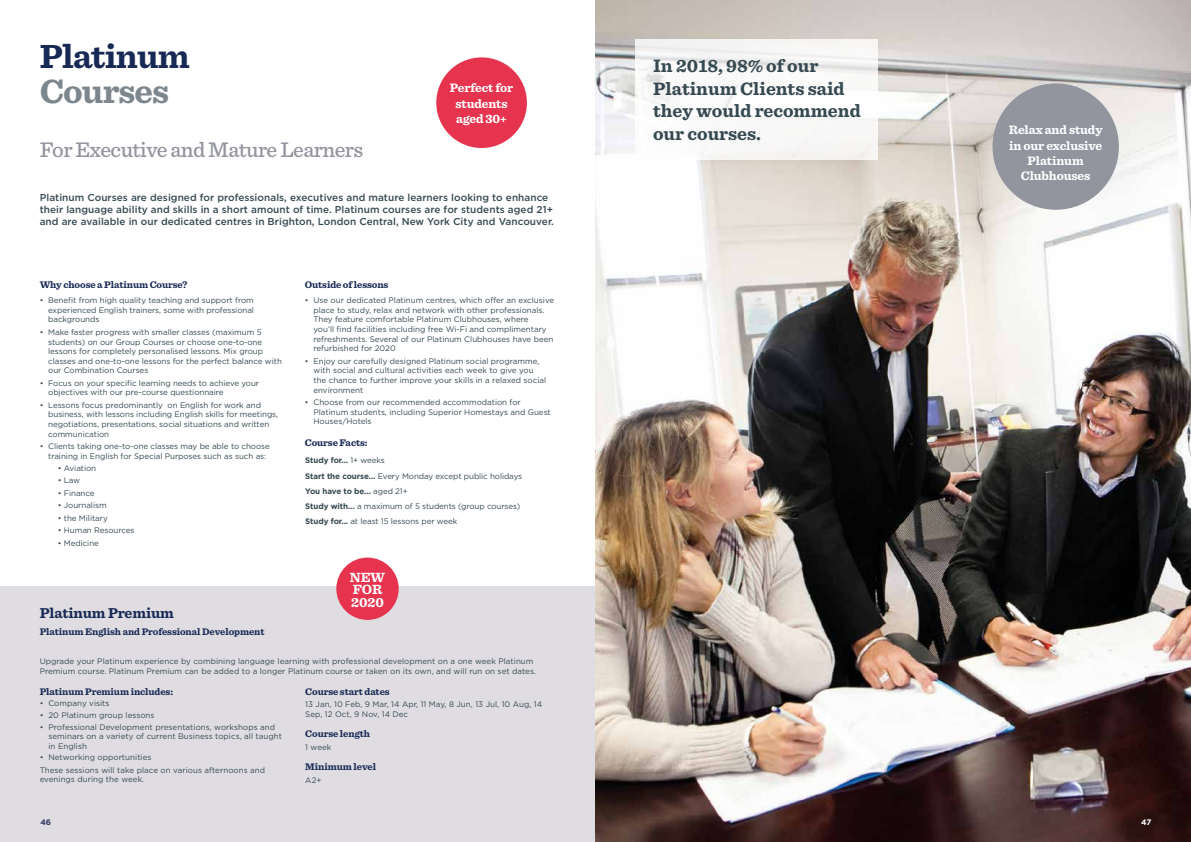
<style>
.page{position:relative;width:1191px;height:842px;background:#fff}
.page>*{position:absolute;margin:0;border:0;box-sizing:border-box;transform-origin:0 0}
.t1{font:700 35px "Sentinel";letter-spacing:-.025em;color:#182955}
.t2{font:700 35px "Sentinel";letter-spacing:-.025em;color:#7c878d}
.t3{font:500 22px "Sentinel";letter-spacing:-.025em;color:#92949e}
.t4{font:700 18.8px/22.5px "Sentinel";color:#364951}
.t5{font:700 15px "Sentinel";letter-spacing:-.01em;color:#182955}
.t6{font:700 14px/12.2px "Sentinel";letter-spacing:-.01em;color:#fff}
.t7{font:700 12.8px/15.3px "Sentinel";letter-spacing:-.01em;color:#fff;text-align:center}
.t8{font:500 10px/12px "Gotham";letter-spacing:.005em;color:#364951}
.t9{font:700 10px "Sentinel";letter-spacing:-.01em;color:#182955}
.t10{font:8px/9.6px "Gotham";letter-spacing:-.005em;color:#364951}
.t11{font:700 8px "Gotham";color:#2b3560}
.t12{font:700 8px "Gotham";color:#fff}
.s1{font-weight:700}
</style>
<div class="page">
<div style="left:0;top:587px;width:595px;height:255px;background:#dfdde1"></div>
<div style="left:336px;top:557px;width:63px;height:63px;background:#e7344e;border-radius:50%"></div>
<img style="left:595px;top:0;width:596px;height:842px">
<div style="left:635px;top:40px;width:242px;height:120px;background:#f9f9f8"></div>
<div style="left:436px;top:57px;width:91px;height:91px;background:#e7344e;border-radius:50%"></div>
<div style="left:992px;top:83px;width:126px;height:127px;background:#92949e;border-radius:50%"></div>
<h1 class="t1" style="left:40px;top:28px;width:152px">Platinum</h1>
<h1 class="t2" style="left:40px;top:63px;width:131px">Courses</h1>
<h2 class="t3" style="left:40px;top:133px;width:325px">For Executive and Mature Learners</h2>
<h3 class="t7" style="left:450px;top:80px;width:65px">Perfect for students aged 30+</h3>
<p class="t8" style="left:40px;top:191px;width:516px">Platinum Courses are designed for professionals, executives and mature learners looking to enhance their language ability and skills in a short amount of time. Platinum courses are for students aged 21+ and are available in our dedicated centres in Brighton, London Central, New York City and Vancouver.</p>
<p class="t9" style="left:40px;top:277px;width:149px">Why choose a Platinum Course?</p>
<p class="t10" style="left:48px;top:295px;width:207px;text-align:justify;text-indent:-9px">• Benefit from high quality teaching and support from experienced English trainers, some with professional backgrounds</p>
<p class="t10" style="left:48px;top:327px;width:235px;text-indent:-9px">• Make faster progress with smaller classes (maximum 5 students) on our Group Courses or choose one-to-one lessons for completely personalised lessons. Mix group classes and one-to-one lessons for the perfect balance with our Combination Courses</p>
<p class="t10" style="left:48px;top:378px;width:212px;text-indent:-9px">• Focus on your specific learning needs to achieve your objectives with our pre-course questionnaire</p>
<p class="t10" style="left:48px;top:400px;width:231px;text-indent:-9px">• Lessons focus predominantly on English for work and business, with lessons including English skills for meetings, negotiations, presentations, social situations and written communication</p>
<p class="t10" style="left:48px;top:441px;width:223px;text-indent:-9px">• Clients taking one-to-one classes may be able to choose training in English for Special Purposes such as such as:</p>
<p class="t10" style="left:58px;top:463px;width:40px">• Aviation</p>
<p class="t10" style="left:58px;top:476px;width:24px">• Law</p>
<p class="t10" style="left:58px;top:488px;width:38px">• Finance</p>
<p class="t10" style="left:58px;top:500px;width:50px">• Journalism</p>
<p class="t10" style="left:58px;top:513px;width:52px">• the Military</p>
<p class="t10" style="left:58px;top:525px;width:78px">• Human Resources</p>
<p class="t10" style="left:58px;top:538px;width:43px">• Medicine</p>
<h3 class="t5" style="left:40px;top:601px;width:136px">Platinum Premium</h3>
<p class="t9" style="left:40px;top:623px;width:226px">Platinum English and Professional Development</p>
<p class="t9" style="left:305px;top:277px;width:85px">Outside of lessons</p>
<p class="t10" style="left:313px;top:295px;width:242px;text-indent:-9px">• Use our dedicated Platinum centres, which offer an exclusive place to study, relax and network with other professionals.<br>They feature comfortable Platinum Clubhouses, where<br>you’ll find facilities including free Wi-Fi and complimentary refreshments. Several of our Platinum Clubhouses have been refurbished for 2020</p>
<p class="t10" style="left:313px;top:356px;width:234px;text-indent:-9px">• Enjoy our carefully designed Platinum social programme, with social and cultural activities each week to give you the chance to further improve your skills in a relaxed social environment</p>
<p class="t10" style="left:313px;top:397px;width:239px;text-indent:-9px">• Choose from our recommended accommodation for<br>Platinum students, including Superior Homestays and Guest<br>Houses/Hotels</p>
<p class="t9" style="left:305px;top:435px;width:64px">Course Facts:</p>
<p class="t10" style="left:305px;top:453px;width:218px;line-height:15.3px"><span class="s1">Study for…</span> 1+ weeks<br><span class="s1">Start the course…</span> Every Monday except public holidays <span class="s1">You have to be...</span> aged 21+<br><span class="s1">Study with…</span> a maximum of 5 students (group courses)<br><span class="s1">Study for...</span> at least 15 lessons per week</p>
<h3 class="t6" style="left:350px;top:571px;width:37px">NEW<br>FOR<br>2020</h3>
<p class="t10" style="left:40px;top:656px;width:498px">Upgrade your Platinum experience by combining language learning with professional development on a one week Platinum<br>Premium course. Platinum Premium can be added to a longer Platinum course or taken on its own, and will run on set dates.</p>
<p class="t9" style="left:305px;top:683px;width:86px">Course start dates</p>
<p class="t10" style="left:305px;top:699px;width:238px">13 Jan, 10 Feb, 9 Mar, 14 Apr, 11 May, 8 Jun, 13 Jul, 10 Aug, 14<br>Sep, 12 Oct, 9 Nov, 14 Dec</p>
<p class="t9" style="left:305px;top:726px;width:66px">Course length</p>
<p class="t10" style="left:305px;top:742px;width:28px">1 week</p>
<p class="t9" style="left:305px;top:759px;width:72px">Minimum level</p>
<p class="t10" style="left:305px;top:775px;width:18px">A2+</p>
<p class="t9" style="left:40px;top:683px;width:135px">Platinum Premium includes:</p>
<p class="t10" style="left:40px;top:698px;width:71px">• Company visits</p>
<p class="t10" style="left:40px;top:710px;width:116px">• 20 Platinum group lessons</p>
<p class="t10" style="left:48px;top:722px;width:235px;text-indent:-9px">• Professional Development presentations, workshops and seminars on a variety of current Business topics, all taught in English</p>
<p class="t10" style="left:40px;top:751px;width:227px;line-height:12.4px">• Networking opportunities<br>These sessions will take place on various afternoons and</p>
<p class="t10" style="left:40px;top:774px;width:106px">evenings during the week.</p>
<p class="t11" style="left:40px;top:817px;width:12px">46</p>
<h3 class="t4" style="left:653px;top:54px;width:209px">In 2018, 98% of our<br>Platinum Clients said they would recommend our courses.</h3>
<h3 class="t7" style="left:1008px;top:122px;width:95px">Relax and study in our exclusive<br>Platinum<br>Clubhouses</h3>
<p class="t12" style="left:1141px;top:817px;width:12px">47</p>
</div>
